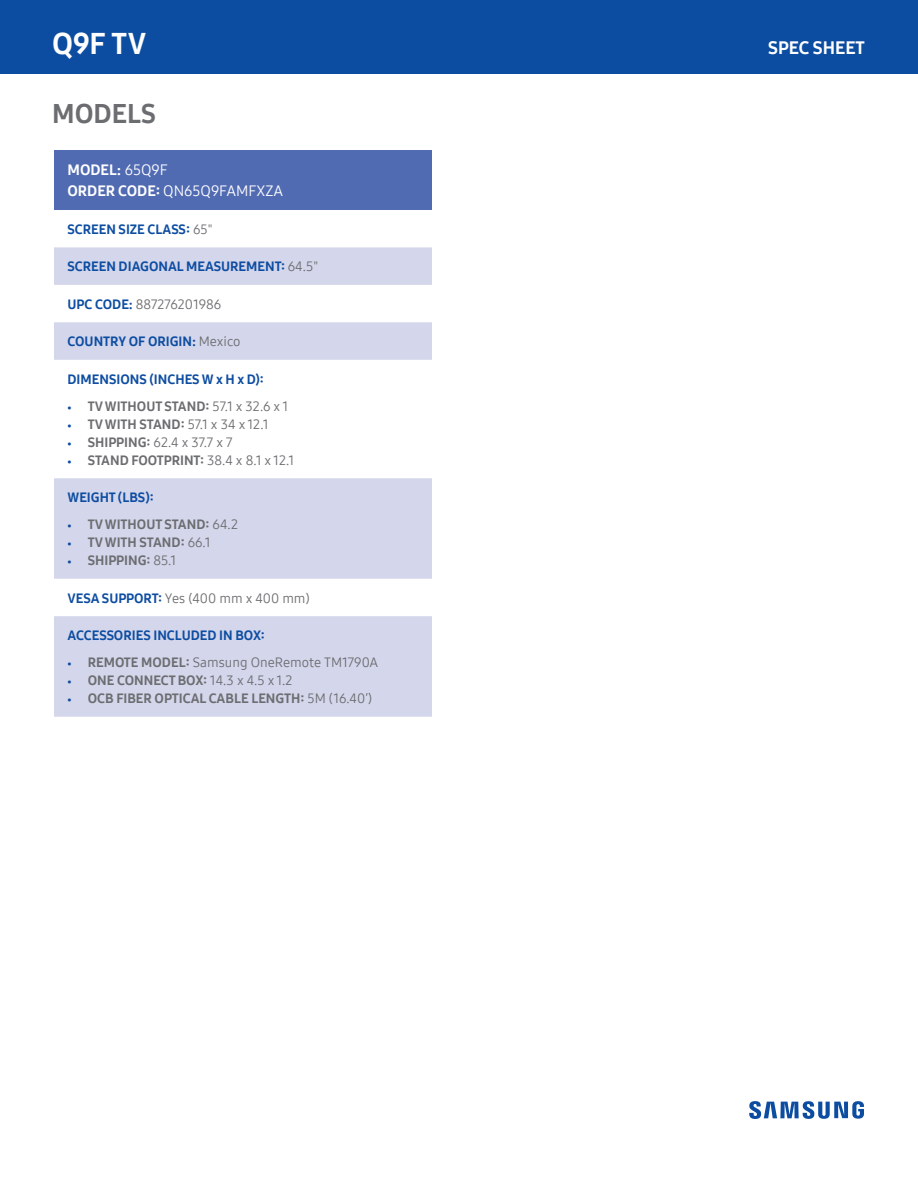
<style>
.page{position:relative;width:918px;height:1188px;background:#fff}
.page>*{position:absolute;margin:0;border:0;box-sizing:border-box;transform-origin:0 0}
.t1{font:30px "Samsung One 800";color:#fff}
.t2{font:27px "Samsung One 800";color:#6c6d70}
.t3{font:18px "Samsung One 800";color:#fff}
.t4{font:15px "Samsung One 400";color:#fff}
.t5{font:15px "Samsung One 800";color:#fff}
.PRODUCT_PAGE_-_Bulle{font:13.5px "Samsung One 800";color:#6c6d70}
.t6{font:13.5px "Samsung One 800";color:#0d4da1}
.PRODUCT_PAGE_-_Bulle-2{font:13.5px "Samsung One 400";color:#6c6d70}
.s1{font-family:"Samsung One 400"}
.s2{font-family:"Samsung One 800"}
.s3{font-family:"Samsung One 400";color:#6c6d70}
.s4{font-family:"Samsung One 800";color:#0d4da1}
.s5{font-family:"Samsung One 400";font-size:9px;color:#0d4da1}
.s6{font-size:9px;color:#0d4da1}
</style>
<div class="page">
<div style="left:0;top:0;width:918px;height:74px;background:#0d4da1"></div>
<svg style="left:749px;top:1101px;width:115px;height:18px"></svg>
<div style="left:54px;top:150px;width:378px;height:60px;background:#516bb3"></div>
<svg style="left:54px;top:247px;width:378px;height:470px;fill:#d4d6eb"></svg>
<h1 class="t1" style="left:52px;top:23px;width:96px">Q9F TV</h1>
<h2 class="t2" style="left:52px;top:95px;width:105px">MODELS</h2>
<p class="t5" style="left:68px;top:160px;width:102px">MODEL: <span class="s1">65Q9F</span></p>
<p class="t4" style="left:68px;top:181px;width:217px"><span class="s2">ORDER CODE:</span> QN65Q9FAMFXZA</p>
<p class="t6" style="left:68px;top:220px;width:147px">SCREEN SIZE CLASS: <span class="s3">65"</span></p>
<p class="t6" style="left:68px;top:258px;width:252px">SCREEN DIAGONAL MEASUREMENT: <span class="s3">64.5"</span></p>
<p class="PRODUCT_PAGE_-_Bulle-2" style="left:68px;top:295px;width:155px"><span class="s4">UPC CODE:</span> 887276201986</p>
<p class="t6" style="left:68px;top:333px;width:175px">COUNTRY OF ORIGIN: <span class="s3">Mexico</span></p>
<p class="t6" style="left:68px;top:370px;width:198px">DIMENSIONS (INCHES W x H x D):</p>
<p class="PRODUCT_PAGE_-_Bulle" style="left:68px;top:397px;width:222px"><span class="s5">•</span> TV WITHOUT STAND: <span class="s1">57.1 x 32.6 x 1</span></p>
<p class="PRODUCT_PAGE_-_Bulle" style="left:68px;top:415px;width:202px"><span class="s5">•</span> TV WITH STAND: <span class="s1">57.1 x 34 x 12.1</span></p>
<p class="PRODUCT_PAGE_-_Bulle-2" style="left:68px;top:433px;width:167px"><span class="s6">•</span> <span class="s2">SHIPPING:</span> 62.4 x 37.7 x 7</p>
<p class="PRODUCT_PAGE_-_Bulle" style="left:68px;top:451px;width:228px"><span class="s5">•</span> STAND FOOTPRINT: <span class="s1">38.4 x 8.1 x 12.1</span></p>
<p class="t6" style="left:68px;top:488px;width:88px">WEIGHT (LBS):</p>
<p class="PRODUCT_PAGE_-_Bulle" style="left:68px;top:515px;width:172px"><span class="s5">•</span> TV WITHOUT STAND: <span class="s1">64.2</span></p>
<p class="PRODUCT_PAGE_-_Bulle" style="left:68px;top:533px;width:145px"><span class="s5">•</span> TV WITH STAND: <span class="s1">66.1</span></p>
<p class="PRODUCT_PAGE_-_Bulle" style="left:68px;top:551px;width:110px"><span class="s5">•</span> SHIPPING: <span class="s1">85.1</span></p>
<p class="PRODUCT_PAGE_-_Bulle-2" style="left:68px;top:589px;width:244px"><span class="s4">VESA SUPPORT:</span> Yes (400 mm x 400 mm)</p>
<p class="t6" style="left:68px;top:626px;width:199px">ACCESSORIES INCLUDED IN BOX:</p>
<p class="PRODUCT_PAGE_-_Bulle-2" style="left:68px;top:653px;width:312px"><span class="s6">•</span> <span class="s2">REMOTE MODEL:</span> Samsung OneRemote TM1790A</p>
<p class="PRODUCT_PAGE_-_Bulle" style="left:68px;top:671px;width:227px"><span class="s5">•</span> ONE CONNECT BOX: <span class="s1">14.3 x 4.5 x 1.2</span></p>
<p class="PRODUCT_PAGE_-_Bulle" style="left:68px;top:689px;width:306px"><span class="s5">•</span> OCB FIBER OPTICAL CABLE LENGTH: <span class="s1">5M (16.40ʹ)</span></p>
<h3 class="t3" style="left:768px;top:36px;width:98px">SPEC SHEET</h3>
</div>
